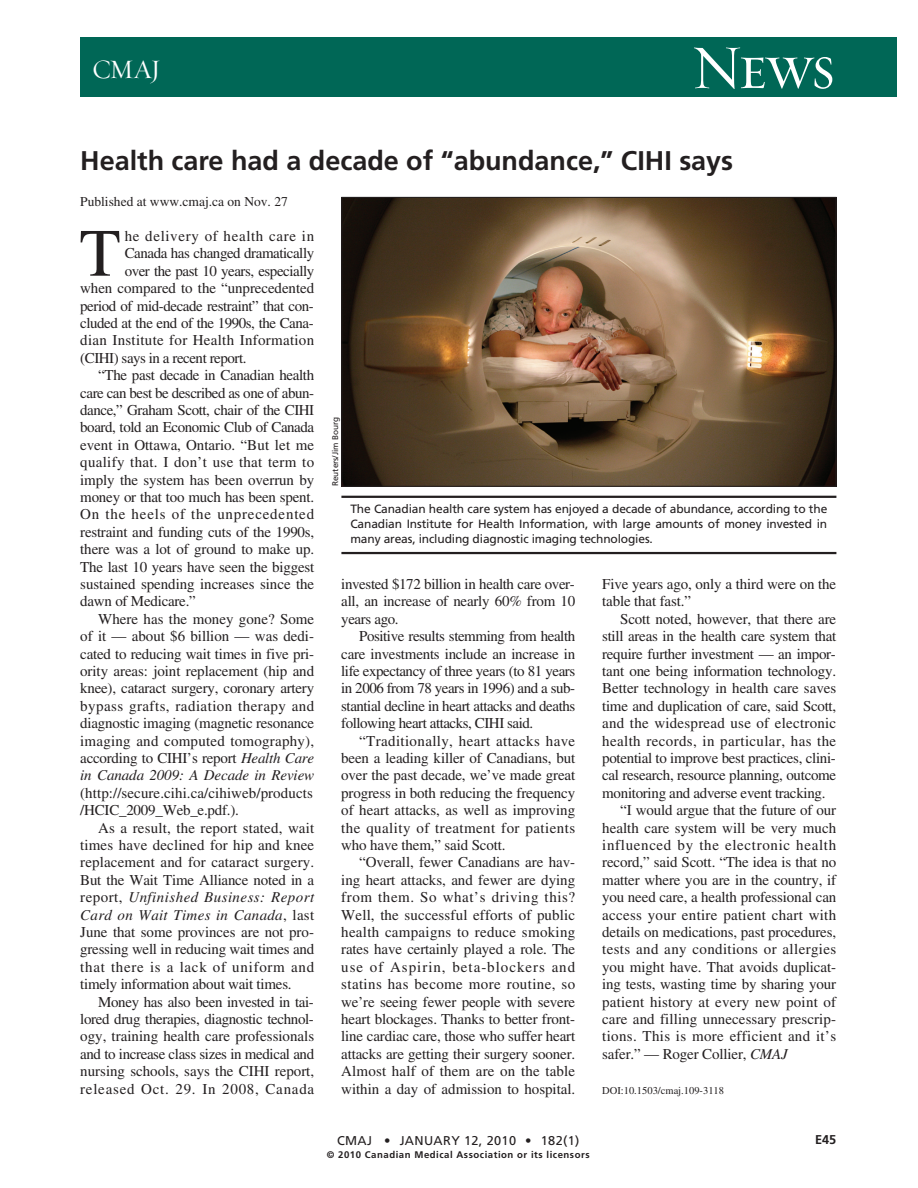
<style>
.page{position:relative;width:918px;height:1188px;background:#fff}
.page>*{position:absolute;margin:0;border:0;box-sizing:border-box;transform-origin:0 0}
.t1{font:67.5px "Times";color:#231f20}
.t2{font:63px "Requiem Display HTF Small Caps";color:#fff}
.t3{font:700 27px "Frutiger";color:#231f20}
.t4{font:27px "Requiem Display HTF Roman";color:#fff}
.t5{font:15px/17.4px "Times";letter-spacing:-.01em;color:#231f20;text-align:justify}
.t6{font:15px "Times";letter-spacing:-.03em;color:#231f20}
.t7{font:15px "Times";letter-spacing:.02em;color:#231f20}
.t8{font:15px "Times";letter-spacing:.015em;color:#231f20}
.t9{font:15px "Times";letter-spacing:.025em;color:#231f20}
.t10{font:15px "Times";letter-spacing:.03em;color:#231f20}
.t11{font:15px "Times";letter-spacing:.045em;color:#231f20}
.t12{font:15px "Times";letter-spacing:.05em;color:#231f20}
.t13{font:italic 15px "Times";letter-spacing:-.005em;color:#231f20}
.t14{font:15px "Times";letter-spacing:.04em;color:#231f20}
.t15{font:13.5px "Times";color:#231f20}
.t16{font:12.75px "Frutiger";letter-spacing:.025em;color:#231f20}
.t17{font:700 12.75px "Frutiger";color:#231f20}
.t18{font:12px/15px "Frutiger";letter-spacing:-.01em;color:#231f20;text-align:justify}
.t19{font:10.5px "Times";color:#231f20}
.t20{font:700 9.6px "Frutiger";letter-spacing:.055em;color:#231f20}
.t21{font:8.25px "Frutiger";color:#231f20}
.s1{font-style:italic}
</style>
<div class="page">
<div style="left:80px;top:38px;width:817px;height:60px;background:#006756"></div>
<img style="left:343px;top:199px;width:491px;height:286px">
<div style="left:341px;top:197px;width:495px;height:290px;border:1px solid #231f20"></div>
<hr style="left:341px;top:496px;width:495px;height:2px;background:#231f20">
<hr style="left:341px;top:552px;width:495px;height:2px;background:#231f20">
<h3 class="t4" style="left:92px;top:59px;width:70px">CMAJ</h3>
<h2 class="t2" style="left:691px;top:29px;width:146px">News</h2>
<h3 class="t3" style="left:80px;top:150px;width:655px">Health care had a decade of “abundance,” CIHI says</h3>
<p class="t15" style="left:80px;top:197px;width:209px">Published at www.cmaj.ca on Nov. 27</p>
<h1 class="t1" style="left:79px;top:229px;width:43px">T</h1>
<p class="t14" style="left:125px;top:230px;width:191px">he delivery of health care in</p>
<p class="t6" style="left:125px;top:248px;width:191px">Canada has changed dramatically</p>
<p class="t6" style="left:125px;top:265px;width:191px">over the past 10 years, especially</p>
<p class="t5" style="left:80px;top:281px;width:235px">when compared to the “unprecedented</p>
<p class="t6" style="left:80px;top:300px;width:235px">period of mid-decade restraint” that con-</p>
<p class="t6" style="left:80px;top:317px;width:235px">cluded at the end of the 1990s, the Cana-</p>
<p class="t7" style="left:80px;top:335px;width:236px">dian Institute for Health Information</p>
<p class="t6" style="left:80px;top:352px;width:168px">(CIHI) says in a recent report.</p>
<p class="t5" style="left:98px;top:368px;width:217px">“The past decade in Canadian health</p>
<p class="t6" style="left:80px;top:387px;width:235px">care can best be described as one of abun-</p>
<p class="t6" style="left:80px;top:404px;width:236px">dance,” Graham Scott, chair of the CIHI</p>
<p class="t6" style="left:80px;top:422px;width:235px">board, told an Economic Club of Canada</p>
<p class="t5" style="left:80px;top:437px;width:235px">event in Ottawa, Ontario. “But let me</p>
<p class="t7" style="left:80px;top:457px;width:235px">qualify that. I don’t use that term to</p>
<p class="t5" style="left:80px;top:472px;width:236px">imply the system has been overrun by</p>
<p class="t5" style="left:80px;top:490px;width:236px">money or that too much has been spent.</p>
<p class="t12" style="left:80px;top:509px;width:235px">On the heels of the unprecedented</p>
<p class="t5" style="left:80px;top:524px;width:236px">restraint and funding cuts of the 1990s,</p>
<p class="t5" style="left:80px;top:542px;width:236px">there was a lot of ground to make up.</p>
<p class="t5" style="left:80px;top:559px;width:236px">The last 10 years have seen the biggest</p>
<p class="t5" style="left:80px;top:577px;width:235px">sustained spending increases since the</p>
<p class="t5" style="left:80px;top:594px;width:117px">dawn of Medicare.”</p>
<p class="t5" style="left:98px;top:611px;width:218px">Where has the money gone? Some</p>
<p class="t5" style="left:80px;top:629px;width:235px">of it — about $6 billion — was dedi-</p>
<p class="t5" style="left:80px;top:646px;width:235px">cated to reducing wait times in five pri-</p>
<p class="t5" style="left:80px;top:664px;width:235px">ority areas: joint replacement (hip and</p>
<p class="t5" style="left:80px;top:681px;width:236px">knee), cataract surgery, coronary artery</p>
<p class="t10" style="left:80px;top:700px;width:236px">bypass grafts, radiation therapy and</p>
<p class="t5" style="left:80px;top:716px;width:236px">diagnostic imaging (magnetic resonance</p>
<p class="t8" style="left:80px;top:735px;width:235px">imaging and computed tomography),</p>
<p class="t5" style="left:80px;top:751px;width:236px">according to CIHI’s report <span class="s1">Health Care</span></p>
<p class="t13" style="left:80px;top:770px;width:236px">in Canada 2009: A Decade in Review</p>
<p class="t5" style="left:80px;top:785px;width:234px">(http://secure .cihi.ca/cihiweb/products /HCIC_2009_Web_e.pdf.).</p>
<p class="t5" style="left:80px;top:820px;width:236px;text-indent:18px">As a result, the report stated, wait times have declined for hip and knee replacement and for cataract surgery.<br>But the Wait Time Alliance noted in a report, <span class="s1">Unfinished Business: Report Card on Wait Times in Canada</span>, last June that some provinces are not pro&shy;gressing well in reducing wait times and that there is a lack of uniform and timely information about wait times.</p>
<p class="t5" style="left:80px;top:994px;width:236px;text-indent:18px">Money has also been invested in tai&shy;lored drug therapies, diagnostic technol&shy;ogy, training health care professionals and to increase class sizes in medical and nursing schools, says the CIHI report, released Oct. 29. In 2008, Canada</p>
<p class="t21" style="left:332px;top:486px;width:71px;rotate:-90deg">Reuters/Jim Bourg</p>
<p class="t18" style="left:350px;top:502px;width:478px">The Canadian health care system has enjoyed a decade of abundance, according to the Canadian Institute for Health Information, with large amounts of money invested in many areas, including diagnostic imaging technologies.</p>
<p class="t5" style="left:341px;top:577px;width:235px">invested $172 billion in health care over&shy;all, an increase of nearly 60% from 10 years ago.</p>
<p class="t5" style="left:341px;top:629px;width:236px;text-indent:18px">Positive results stemming from health care investments include an increase in life expectancy of three years (to 81 years in 2006 from 78 years in 1996) and a sub&shy;stantial decline in heart attacks and deaths following heart attacks, CIHI said.</p>
<p class="t5" style="left:341px;top:733px;width:236px;text-indent:18px">“Traditionally, heart attacks have been a leading killer of Canadians, but over the past decade, we’ve made great progress in both reducing the frequency of heart attacks, as well as improving the quality of treatment for patients who have them,” said Scott.</p>
<p class="t5" style="left:341px;top:855px;width:236px;text-indent:18px">“Overall, fewer Canadians are hav&shy;ing heart attacks, and fewer are dying from them. So what’s driving this?<br>Well, the successful efforts of public health campaigns to reduce smoking rates have certainly played a role. The use of Aspirin, beta-blockers and statins has become more routine, so we’re seeing fewer people with severe heart blockages. Thanks to better front&shy;line cardiac care, those who suffer heart attacks are getting their surgery sooner.<br>Almost half of them are on the table within a day of admission to hospital.</p>
<p class="t5" style="left:602px;top:577px;width:236px">Five years ago, only a third were on the table that fast.”</p>
<p class="t5" style="left:620px;top:611px;width:218px">Scott noted, however, that there are</p>
<p class="t5" style="left:602px;top:629px;width:236px">still areas in the health care system that</p>
<p class="t5" style="left:602px;top:646px;width:235px">require further investment — an impor-</p>
<p class="t5" style="left:602px;top:664px;width:236px">tant one being information technology.</p>
<p class="t5" style="left:602px;top:681px;width:236px">Better technology in health care saves</p>
<p class="t5" style="left:602px;top:698px;width:235px">time and duplication of care, said Scott,</p>
<p class="t8" style="left:602px;top:718px;width:236px">and the widespread use of electronic</p>
<p class="t9" style="left:602px;top:735px;width:236px">health records, in particular, has the</p>
<p class="t5" style="left:602px;top:751px;width:235px">potential to improve best practices, clini-</p>
<p class="t5" style="left:602px;top:768px;width:236px">cal research, resource planning, outcome</p>
<p class="t5" style="left:602px;top:785px;width:225px">monitoring and adverse event tracking.</p>
<p class="t5" style="left:620px;top:803px;width:218px">“I would argue that the future of our</p>
<p class="t5" style="left:602px;top:820px;width:236px">health care system will be very much</p>
<p class="t11" style="left:602px;top:839px;width:236px">influenced by the electronic health</p>
<p class="t5" style="left:602px;top:855px;width:236px">record,” said Scott. “The idea is that no</p>
<p class="t5" style="left:602px;top:872px;width:236px">matter where you are in the country, if</p>
<p class="t5" style="left:602px;top:890px;width:236px">you need care, a health professional can</p>
<p class="t7" style="left:602px;top:909px;width:235px">access your entire patient chart with</p>
<p class="t5" style="left:602px;top:925px;width:235px">details on medications, past procedures,</p>
<p class="t9" style="left:602px;top:944px;width:236px">tests and any conditions or allergies</p>
<p class="t5" style="left:602px;top:959px;width:235px">you might have. That avoids duplicat-</p>
<p class="t5" style="left:602px;top:977px;width:236px">ing tests, wasting time by sharing your</p>
<p class="t8" style="left:602px;top:996px;width:236px">patient history at every new point of</p>
<p class="t5" style="left:602px;top:1012px;width:235px">care and filling unnecessary prescrip-</p>
<p class="t7" style="left:602px;top:1031px;width:235px">tions. This is more efficient and it’s</p>
<p class="t5" style="left:602px;top:1046px;width:187px">safer.” — Roger Collier, <span class="s1">CMAJ</span></p>
<p class="t19" style="left:602px;top:1086px;width:123px">DOI:10.1503/cmaj.109-3118</p>
<p class="t16" style="left:337px;top:1136px;width:244px">CMAJ • JANUARY 12, 2010 • 182(1)</p>
<p class="t20" style="left:327px;top:1151px;width:264px">© 2010 Canadian Medical Association or its licensors</p>
<p class="t17" style="left:815px;top:1134px;width:23px">E45</p>
</div>
